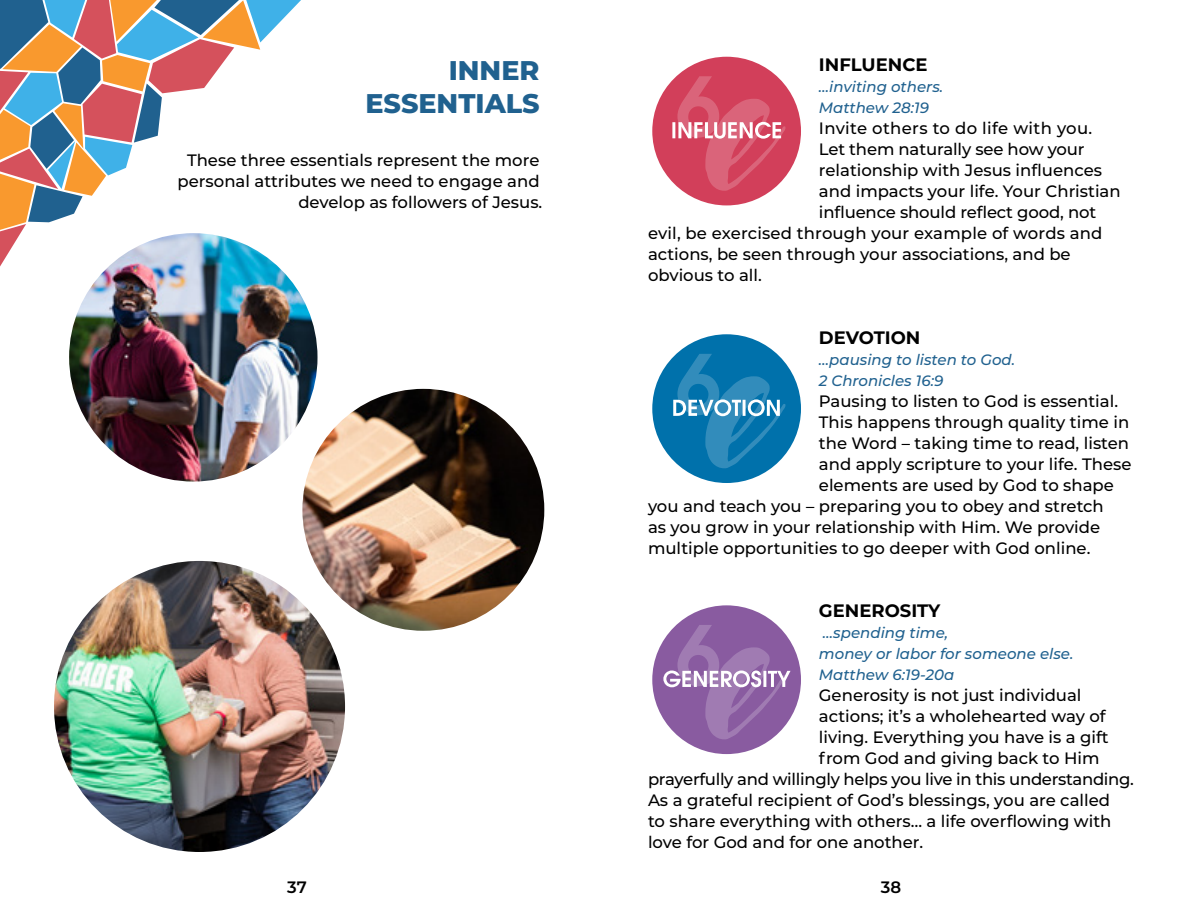
<style>
.page{position:relative;width:1188px;height:918px;background:#fff}
.page>*{position:absolute;margin:0;border:0;box-sizing:border-box;transform-origin:0 0}
.t1{font:800 27px/32.4px "Montserrat";color:#20618f;text-align:right}
.t2{font:700 18px "Montserrat";color:#000}
.t3{font:500 16.5px/21px "Montserrat";color:#000;text-align:right}
.t4{font:500 16.5px "Montserrat";letter-spacing:-.02em;color:#000}
.t5{font:500 16.5px "Montserrat";letter-spacing:.02em;color:#000}
.t6{font:600 16.5px "Montserrat";color:#000}
.t7{font:italic 500 15px/21px "Montserrat";color:#20618f}
</style>
<div class="page">
<svg style="left:0;top:0;width:301px;height:267px"></svg>
<img style="left:302px;top:389px;width:242px;height:242px;border-radius:121px">
<img style="left:54px;top:561px;width:291px;height:291px;border-radius:146px">
<img style="left:69px;top:233px;width:249px;height:249px;border-radius:124px">
<div style="left:652px;top:57px;width:149px;height:148px;background:#d23f5a;border-radius:50%"></div>
<svg style="left:672px;top:76px;width:113px;height:115px"></svg>
<div style="left:652px;top:334px;width:149px;height:149px;background:#0071ab;border-radius:50%"></div>
<svg style="left:673px;top:354px;width:112px;height:114px"></svg>
<div style="left:652px;top:605px;width:149px;height:149px;background:#895ba0;border-radius:50%"></div>
<svg style="left:663px;top:625px;width:128px;height:114px"></svg>
<h1 class="t1" style="left:365px;top:53px;width:176px">INNER<br>ESSENTIALS</h1>
<p class="t3" style="left:178px;top:149px;width:366px">These three essentials represent the more personal attributes we need to engage and develop as followers of Jesus.</p>
<p class="t6" style="left:287px;top:875px;width:21px">37</p>
<p class="t2" style="left:819px;top:52px;width:110px">INFLUENCE</p>
<p class="t7" style="left:819px;top:76px;width:126px">…inviting others.<br>Matthew 28:19</p>
<p class="t5" style="left:819px;top:117px;width:275px">Invite others to do life with you.</p>
<p class="t3" style="left:819px;top:138px;width:267px">Let them naturally see how your</p>
<p class="t3" style="left:819px;top:159px;width:285px">relationship with Jesus influences</p>
<p class="t3" style="left:819px;top:180px;width:303px">and impacts your life. Your Christian</p>
<p class="t3" style="left:819px;top:201px;width:279px">influence should reflect good, not</p>
<p class="t3" style="left:648px;top:222px;width:456px">evil, be exercised through your example of words and</p>
<p class="t3" style="left:648px;top:243px;width:424px">actions, be seen through your associations, and be</p>
<p class="t3" style="left:648px;top:264px;width:115px">obvious to all.</p>
<p class="t2" style="left:819px;top:325px;width:103px">DEVOTION</p>
<p class="t7" style="left:819px;top:349px;width:198px">…pausing to listen to God.<br>2 Chronicles 16:9</p>
<p class="t3" style="left:819px;top:390px;width:301px">Pausing to listen to God is essential.</p>
<p class="t3" style="left:819px;top:411px;width:312px">This happens through quality time in</p>
<p class="t3" style="left:819px;top:432px;width:312px">the Word – taking time to read, listen</p>
<p class="t3" style="left:819px;top:453px;width:314px">and apply scripture to your life. These</p>
<p class="t3" style="left:819px;top:474px;width:297px">elements are used by God to shape</p>
<p class="t3" style="left:648px;top:495px;width:457px">you and teach you – preparing you to obey and stretch</p>
<p class="t3" style="left:648px;top:516px;width:454px">as you grow in your relationship with Him. We provide</p>
<p class="t3" style="left:648px;top:537px;width:444px">multiple opportunities to go deeper with God online.</p>
<p class="t2" style="left:819px;top:598px;width:123px">GENEROSITY</p>
<p class="t7" style="left:819px;top:622px;width:256px">…spending time,<br>money or labor for someone else.<br>Matthew 6:19-20a</p>
<p class="t3" style="left:819px;top:684px;width:264px">Generosity is not just individual</p>
<p class="t3" style="left:819px;top:705px;width:288px">actions; it’s a wholehearted way of</p>
<p class="t3" style="left:819px;top:726px;width:291px">living. Everything you have is a gift</p>
<p class="t3" style="left:819px;top:747px;width:282px">from God and giving back to Him</p>
<p class="t4" style="left:648px;top:768px;width:488px">prayerfully and willingly helps you live in this understanding.</p>
<p class="t3" style="left:648px;top:789px;width:464px">As a grateful recipient of God’s blessings, you are called</p>
<p class="t3" style="left:648px;top:810px;width:465px">to share everything with others… a life overflowing with</p>
<p class="t3" style="left:648px;top:831px;width:277px">love for God and for one another.</p>
<p class="t6" style="left:881px;top:875px;width:22px">38</p>
</div>
